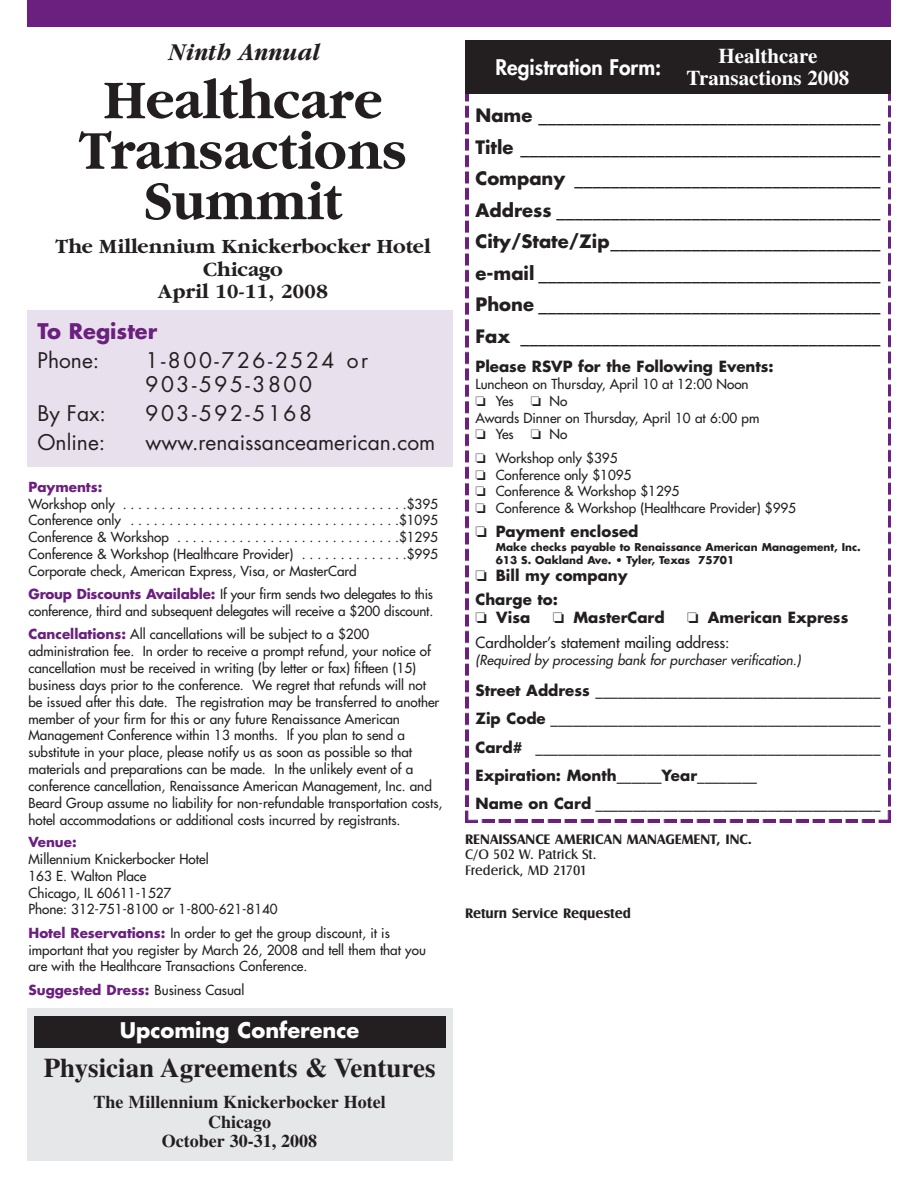
<style>
.page{position:relative;width:918px;height:1188px;background:#fff}
.page>*{position:absolute;margin:0;border:0;box-sizing:border-box;transform-origin:0 0}
.t1{font:700 56.7px/50.6px "Garamond";color:#231f20;text-align:center;scale:.95 1}
.t2{font:700 27px "Times";color:#231f20}
.t3{font:italic 700 25.2px "Garamond";color:#231f20;scale:.95 1}
.t4{font:700 21px/22.5px "Garamond";color:#231f20;text-align:center}
.t5{font:21px "Futura";color:#231f20}
.t6{font:21px/24.5px "Futura";letter-spacing:.125em;color:#231f20}
.t7{font:700 21px/22.5px "Times";color:#fff;text-align:center}
.t8{font:700 21px "Futura";color:#fff}
.t9{font:800 21px "Futura";color:#fff}
.t10{font:700 21px "Futura";color:#6b1f7e}
.t11{font:700 18px/31.5px "Futura";color:#231f20;text-align:justify}
.t12{font:700 18px/19.5px "Times";color:#231f20;text-align:center}
.t13{font:700 15px/28.3px "Futura";color:#231f20}
.t14{font:15px/24.9px "Futura";color:#231f20}
.t15{font:700 14.25px "Castle T";color:#231f20}
.t16{font:14.25px/15.8px "Castle T";color:#231f20}
.t17{font:13.5px/16.8px "Futura";color:#231f20}
.t18{font:italic 13.5px "Futura";color:#231f20}
.t19{font:700 13.5px "Futura";color:#6b1f7e}
.t20{font:700 10.5px/12.9px "Futura";color:#231f20}
.s1{font-weight:700;color:#6b1f7e}
.s2{font-weight:400;color:#231f20}
.s3{font-weight:700}
</style>
<div class="page">
<div style="left:27px;top:0;width:864px;height:27px;background:#6b1f7e"></div>
<div style="left:27px;top:1008px;width:425px;height:153px;background:#e6e7e9"></div>
<div style="left:27px;top:310px;width:425px;height:157px;background:#e8e0ed"></div>
<img style="left:888px;top:94px;width:3px;height:717px">
<img style="left:874px;top:811px;width:17px;height:12px">
<img style="left:481px;top:820px;width:393px;height:3px">
<img style="left:466px;top:806px;width:12px;height:17px">
<img style="left:466px;top:94px;width:3px;height:712px">
<div style="left:466px;top:40px;width:425px;height:54px;background:#231f20"></div>
<div style="left:34px;top:1016px;width:412px;height:32px;background:#231f20"></div>
<h3 class="t3" style="left:168px;top:43px;width:160px">Ninth Annual</h3>
<h1 class="t1" style="left:79px;top:79px;width:347px">Healthcare<br>Transactions<br>Summit</h1>
<h3 class="t4" style="left:55px;top:237px;width:377px">The Millennium Knickerbocker Hotel<br>Chicago<br>April 10-11, 2008</h3>
<h3 class="t10" style="left:38px;top:322px;width:121px">To Register</h3>
<h3 class="t5" style="left:38px;top:350px;width:63px">Phone:</h3>
<h3 class="t6" style="left:146px;top:350px;width:224px">1-800-726-2524 or<br>903-595-3800</h3>
<h3 class="t5" style="left:38px;top:404px;width:70px">By Fax:</h3>
<h3 class="t6" style="left:146px;top:403px;width:168px">903-592-5168</h3>
<h3 class="t5" style="left:38px;top:432px;width:69px">Online:</h3>
<h3 class="t5" style="left:146px;top:432px;width:291px">www.renaissanceamerican.com</h3>
<p class="t19" style="left:28px;top:481px;width:75px">Payments:</p>
<p class="t17" style="left:28px;top:496px;width:411px;text-align:justify">Workshop only . . . . . . . . . . . . . . . . . . . . . . . . . . . . . . . . . . . . .$395<br>Conference only . . . . . . . . . . . . . . . . . . . . . . . . . . . . . . . . . . .$1095<br>Conference &amp; Workshop . . . . . . . . . . . . . . . . . . . . . . . . . . . . .$1295<br>Conference &amp; Workshop (Healthcare Provider) . . . . . . . . . . . . . .$995<br>Corporate check, American Express, Visa, or MasterCard</p>
<p class="t17" style="left:28px;top:587px;width:406px"><span class="s1">Group Discounts Available:</span> If your firm sends two delegates to this conference, third and subsequent delegates will receive a $200 discount.</p>
<p class="t17" style="left:28px;top:627px;width:415px"><span class="s1">Cancellations:</span> All cancellations will be subject to a $200 administration fee. In order to receive a prompt refund, your notice of cancellation must be received in writing (by letter or fax) fifteen (15) business days prior to the conference. We regret that refunds will not be issued after this date. The registration may be transferred to another member of your firm for this or any future Renaissance American Management Conference within 13 months. If you plan to send a substitute in your place, please notify us as soon as possible so that materials and preparations can be made. In the unlikely event of a conference cancellation, Renaissance American Management, Inc. and Beard Group assume no liability for non-refundable transportation costs, hotel accommodations or additional costs incurred by registrants.</p>
<p class="t19" style="left:28px;top:836px;width:50px">Venue:</p>
<p class="t17" style="left:28px;top:852px;width:251px">Millennium Knickerbocker Hotel<br>163 E. Walton Place<br>Chicago, IL 60611-1527<br>Phone: 312-751-8100 or 1-800-621-8140</p>
<p class="t17" style="left:28px;top:925px;width:399px"><span class="s1">Hotel Reservations:</span> In order to get the group discount, it is important that you register by March 26, 2008 and tell them that you are with the Healthcare Transactions Conference.</p>
<p class="t19" style="left:28px;top:984px;width:217px">Suggested Dress: <span class="s2">Business Casual</span></p>
<h3 class="t8" style="left:120px;top:1021px;width:241px">Upcoming Conference</h3>
<h2 class="t2" style="left:44px;top:1059px;width:393px">Physician Agreements &amp; Ventures</h2>
<h3 class="t12" style="left:93px;top:1094px;width:294px">The Millennium Knickerbocker Hotel<br>Chicago<br>October 30-31, 2008</h3>
<h3 class="t7" style="left:687px;top:46px;width:164px">Healthcare<br>Transactions 2008</h3>
<h3 class="t9" style="left:496px;top:58px;width:167px">Registration Form:</h3>
<p class="t11" style="left:476px;top:101px;width:407px">Name ______________________________________ Title ________________________________________ Company __________________________________ Address ____________________________________ City/State/Zip______________________________ e-mail ______________________________________ Phone ______________________________________ Fax ________________________________________</p>
<p class="t13" style="left:476px;top:353px;width:300px">Please RSVP for the Following Events:</p>
<p class="t17" style="left:476px;top:377px;width:275px">Luncheon on Thursday, April 10 at 12:00 Noon ❏ Yes</p>
<p class="t17" style="left:476px;top:393px;width:285px;text-indent:55px">❏ No<br>Awards Dinner on Thursday, April 10 at 6:00 pm ❏ Yes</p>
<p class="t17" style="left:476px;top:424px;width:143px;line-height:23.2px;text-align:center">❏ No<br>❏ Workshop only $395</p>
<p class="t17" style="left:476px;top:467px;width:322px">❏ Conference only $1095<br>❏ Conference &amp; Workshop $1295<br>❏ Conference &amp; Workshop (Healthcare Provider) $995</p>
<p class="t13" style="left:476px;top:519px;width:164px">❏ Payment enclosed</p>
<p class="t20" style="left:496px;top:542px;width:367px">Make checks payable to Renaissance American Management, Inc.<br>613 S. Oakland Ave. • Tyler, Texas 75701</p>
<p class="t13" style="left:476px;top:564px;width:154px;line-height:24.3px">❏ Bill my company<br>Charge to:</p>
<p class="t13" style="left:476px;top:605px;width:56px">❏ Visa</p>
<p class="t13" style="left:553px;top:605px;width:113px">❏ MasterCard</p>
<p class="t14" style="left:475px;top:606px;width:374px;text-indent:212px">❏ <span class="s3">American Express<br></span>Cardholder’s statement mailing address:</p>
<p class="t18" style="left:476px;top:653px;width:329px">(Required by processing bank for purchaser verification.)</p>
<p class="t13" style="left:476px;top:678px;width:407px">Street Address ______________________________________ Zip Code ____________________________________________ Card# ______________________________________________ Expiration: Month______Year________<br>Name on Card ______________________________________</p>
<p class="t15" style="left:465px;top:833px;width:288px">RENAISSANCE AMERICAN MANAGEMENT, INC.</p>
<p class="t16" style="left:465px;top:847px;width:133px">C/O 502 W. Patrick St.<br>Frederick, MD 21701</p>
<p class="t15" style="left:465px;top:907px;width:167px">Return Service Requested</p>
</div>
